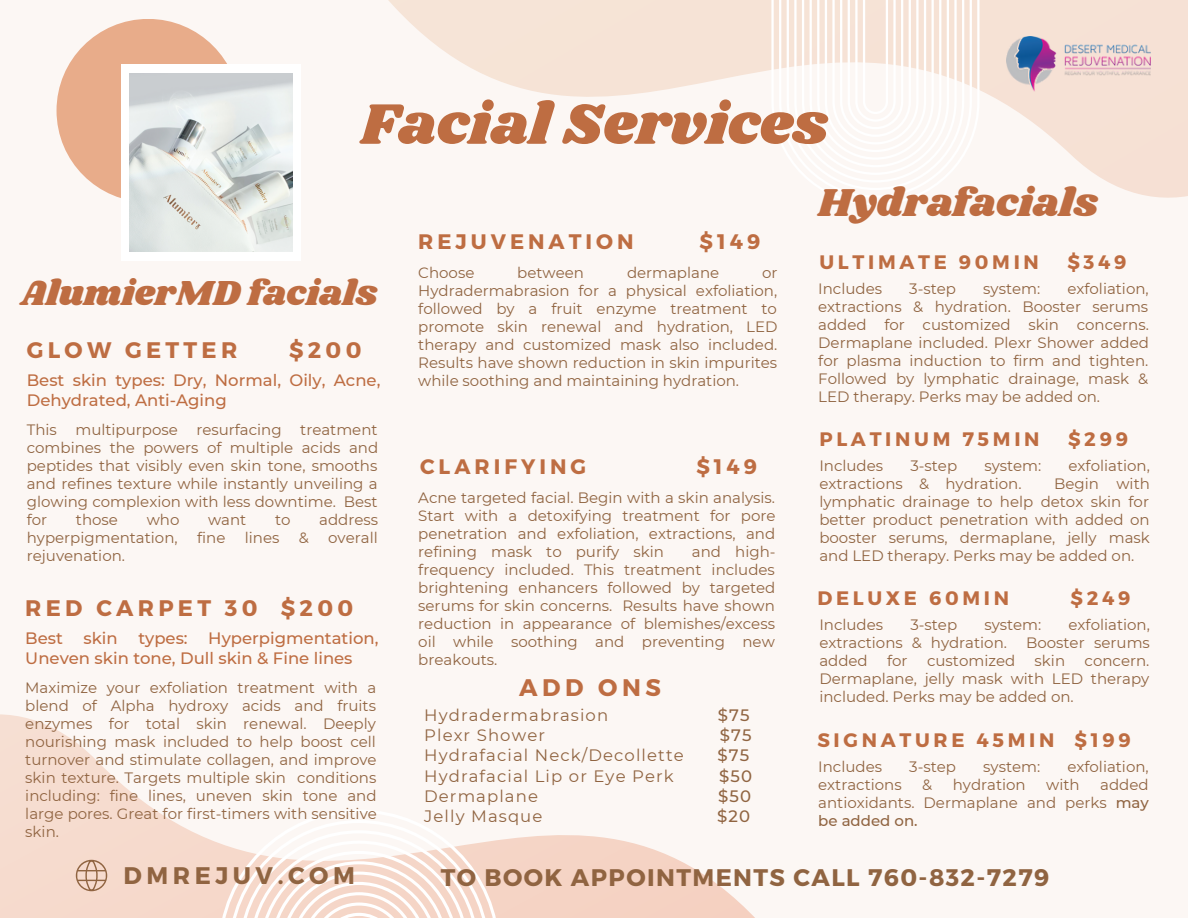
<style>
.page{position:relative;width:1188px;height:918px;background:#fff}
.page>*{position:absolute;margin:0;border:0;box-sizing:border-box;transform-origin:0 0}
.t1{font:59.1px "Shrikhand";color:#be6d42}
.t2{font:40.35px "Shrikhand";color:#be6d42}
.t3{font:36px "Shrikhand";color:#be6d42}
.t4{font:700 24px "Montserrat";letter-spacing:.06em;color:#906441}
.t5{font:700 24px "Montserrat";letter-spacing:.19em;color:#906441}
.t6{font:700 24px "Montserrat";letter-spacing:.19em;color:#be6d42}
.t7{font:700 22.5px "Montserrat";letter-spacing:.19em;color:#be6d42}
.t8{font:700 21px "Montserrat";letter-spacing:.19em;color:#be6d42}
.t9{font:700 19.5px "Montserrat";letter-spacing:.19em;color:#be6d42}
.t10{font:500 16.5px/20.2px "Montserrat";color:#be6d42}
.t11{font:16.5px "Montserrat";letter-spacing:.065em;color:#906441}
.t12{font:500 16.5px "Montserrat";letter-spacing:.065em;color:#906441}
.t13{font:15px/18px "Montserrat";color:#906441;text-align:justify}
.s1{font-weight:500}
</style>
<div class="page">
<svg style="left:0;top:0;width:1188px;height:271px;fill:#fcf7f4"></svg>
<div style="left:0;top:271px;width:1188px;height:647px;background:#fcf7f4"></div>
<div style="left:57px;top:19px;width:183px;height:183px;background:#e8ac8a;border-radius:50%"></div>
<div style="left:121px;top:64px;width:179px;height:197px;background:#fff"></div>
<img style="left:129px;top:74px;width:164px;height:177px">
<svg style="left:218px;top:810px;width:282px;height:108px"></svg>
<svg style="left:771px;top:0;width:209px;height:205px"></svg>
<img style="left:1006px;top:37px;width:144px;height:55px">
<svg style="left:76px;top:860px;width:31px;height:31px"></svg>
<p class="t1" style="left:361px;top:83px;width:469px">Facial Services</p>
<p class="t3" style="left:21px;top:268px;width:358px">AlumierMD facials</p>
<p class="t7" style="left:27px;top:335px;width:212px">GLOW GETTER</p>
<p class="t7" style="left:289px;top:335px;width:74px">$200</p>
<p class="t10" style="left:27px;top:370px;width:355px">Best skin types: Dry, Normal, Oily, Acne,<br>Dehydrated, Anti-Aging</p>
<p class="t13" style="left:27px;top:421px;width:353px">This multipurpose resurfacing treatment combines the powers of multiple acids and peptides that visibly even skin tone, smooths and refines texture while instantly unveiling a glowing complexion with less downtime. Best for</p>
<p class="t13" style="left:76px;top:511px;width:44px">those</p>
<p class="t13" style="left:147px;top:511px;width:34px">who</p>
<p class="t13" style="left:208px;top:511px;width:40px">want</p>
<p class="t13" style="left:275px;top:511px;width:17px">to</p>
<p class="t13" style="left:319px;top:511px;width:60px">address</p>
<p class="t13" style="left:27px;top:529px;width:152px">hyperpigmentation,</p>
<p class="t13" style="left:197px;top:529px;width:30px">fine</p>
<p class="t13" style="left:245px;top:529px;width:36px">lines</p>
<p class="t13" style="left:299px;top:529px;width:12px">&amp;</p>
<p class="t13" style="left:328px;top:529px;width:51px">overall</p>
<p class="t13" style="left:27px;top:547px;width:100px">rejuvenation.</p>
<p class="t7" style="left:25px;top:594px;width:329px">RED CARPET 30 $200</p>
<p class="t10" style="left:25px;top:627px;width:355px">Best skin types: Hyperpigmentation,<br>Uneven skin tone, Dull skin &amp; Fine lines</p>
<p class="t13" style="left:25px;top:679px;width:353px">Maximize your exfoliation treatment with a blend of Alpha hydroxy acids and fruits enzymes for total skin renewal. Deeply nourishing mask included to help boost cell turnover and stimulate collagen, and improve skin texture. Targets multiple skin conditions including: fine lines, uneven skin tone and large pores. Great for first-timers with sensitive skin.</p>
<p class="t8" style="left:418px;top:228px;width:217px">REJUVENATION</p>
<p class="t8" style="left:700px;top:228px;width:62px">$149</p>
<p class="t13" style="left:418px;top:264px;width:58px">Choose</p>
<p class="t13" style="left:517px;top:264px;width:68px">between</p>
<p class="t13" style="left:627px;top:264px;width:94px">dermaplane</p>
<p class="t13" style="left:418px;top:264px;width:361px;text-indent:344px">or Hydradermabrasion for a physical exfoliation, followed by a fruit enzyme treatment to promote skin renewal and hydration, LED therapy and customized mask also included.<br>Results have shown reduction in skin impurites while soothing and maintaining hydration.</p>
<p class="t8" style="left:420px;top:453px;width:167px">CLARIFYING</p>
<p class="t8" style="left:696px;top:453px;width:62px">$149</p>
<p class="t13" style="left:418px;top:489px;width:359px">Acne targeted facial. Begin with a skin analysis.<br>Start with a detoxifying treatment for pore penetration and exfoliation, extractions, and refining mask to purify skin</p>
<p class="t13" style="left:418px;top:543px;width:359px;text-indent:274px">and high&shy;frequency included. This treatment includes brightening enhancers followed by targeted serums for skin concerns. Results have shown reduction in appearance of blemishes/excess oil while soothing and preventing new breakouts.</p>
<p class="t6" style="left:519px;top:672px;width:143px">ADD ONS</p>
<p class="t11" style="left:424px;top:705px;width:186px">Hydradermabrasion</p>
<p class="t12" style="left:718px;top:705px;width:33px">$75</p>
<p class="t11" style="left:424px;top:725px;width:122px">Plexr Shower</p>
<p class="t12" style="left:720px;top:725px;width:33px">$75</p>
<p class="t11" style="left:424px;top:745px;width:261px">Hydrafacial Neck/Decollette</p>
<p class="t12" style="left:717px;top:745px;width:33px">$75</p>
<p class="t11" style="left:424px;top:766px;width:251px">Hydrafacial Lip or Eye Perk</p>
<p class="t12" style="left:719px;top:766px;width:34px">$50</p>
<p class="t11" style="left:424px;top:786px;width:115px">Dermaplane</p>
<p class="t12" style="left:718px;top:786px;width:34px">$50</p>
<p class="t11" style="left:424px;top:806px;width:120px">Jelly Masque</p>
<p class="t12" style="left:717px;top:806px;width:34px">$20</p>
<p class="t2" style="left:818px;top:175px;width:281px">Hydrafacials</p>
<p class="t9" style="left:819px;top:249px;width:221px">ULTIMATE 90MIN</p>
<p class="t9" style="left:1067px;top:249px;width:61px">$349</p>
<p class="t13" style="left:818px;top:280px;width:65px">Includes</p>
<p class="t13" style="left:909px;top:280px;width:48px">3-step</p>
<p class="t13" style="left:983px;top:280px;width:59px">system:</p>
<p class="t13" style="left:818px;top:280px;width:332px;text-indent:249px">exfoliation, extractions &amp; hydration. Booster serums added for customized skin concerns.<br>Dermaplane included. Plexr Shower added for plasma induction to firm and tighten.<br>Followed by lymphatic drainage, mask &amp; LED therapy. Perks may be added on.</p>
<p class="t9" style="left:819px;top:427px;width:222px">PLATINUM 75MIN</p>
<p class="t9" style="left:1068px;top:427px;width:62px">$299</p>
<p class="t13" style="left:819px;top:457px;width:65px">Includes</p>
<p class="t13" style="left:910px;top:457px;width:48px">3-step</p>
<p class="t13" style="left:984px;top:457px;width:59px">system:</p>
<p class="t13" style="left:1069px;top:457px;width:83px">exfoliation,</p>
<p class="t13" style="left:819px;top:475px;width:204px">extractions &amp; hydration.</p>
<p class="t13" style="left:819px;top:475px;width:332px;text-indent:235px">Begin with lymphatic drainage to help detox skin for better product penetration with added on booster serums, dermaplane, jelly mask and LED therapy. Perks may be added on.</p>
<p class="t9" style="left:817px;top:586px;width:193px">DELUXE 60MIN</p>
<p class="t9" style="left:1070px;top:586px;width:62px">$249</p>
<p class="t13" style="left:819px;top:616px;width:65px">Includes</p>
<p class="t13" style="left:910px;top:616px;width:48px">3-step</p>
<p class="t13" style="left:984px;top:616px;width:59px">system:</p>
<p class="t13" style="left:1069px;top:616px;width:83px">exfoliation,</p>
<p class="t13" style="left:819px;top:634px;width:189px">extractions &amp; hydration.</p>
<p class="t13" style="left:1026px;top:634px;width:125px">Booster serums</p>
<p class="t13" style="left:819px;top:652px;width:50px">added</p>
<p class="t13" style="left:887px;top:652px;width:22px">for</p>
<p class="t13" style="left:927px;top:652px;width:90px">customized</p>
<p class="t13" style="left:1035px;top:652px;width:32px">skin</p>
<p class="t13" style="left:819px;top:652px;width:332px;text-indent:265px">concern.<br>Dermaplane, jelly mask with LED therapy included. Perks may be added on.</p>
<p class="t9" style="left:817px;top:727px;width:315px">SIGNATURE 45MIN $199</p>
<p class="t13" style="left:818px;top:757px;width:65px">Includes</p>
<p class="t13" style="left:909px;top:757px;width:48px">3-step</p>
<p class="t13" style="left:983px;top:757px;width:59px">system:</p>
<p class="t13" style="left:1067px;top:757px;width:83px">exfoliation,</p>
<p class="t13" style="left:818px;top:775px;width:85px">extractions</p>
<p class="t13" style="left:922px;top:775px;width:12px">&amp;</p>
<p class="t13" style="left:953px;top:775px;width:74px">hydration</p>
<p class="t13" style="left:1046px;top:775px;width:35px">with</p>
<p class="t13" style="left:818px;top:775px;width:332px;text-indent:282px">added antioxidants. Dermaplane and perks <span class="s1">may be added on.</span></p>
<p class="t5" style="left:123px;top:860px;width:233px">DMREJUV.COM</p>
<p class="t4" style="left:441px;top:862px;width:610px">TO BOOK APPOINTMENTS CALL 760-832-7279</p>
</div>
